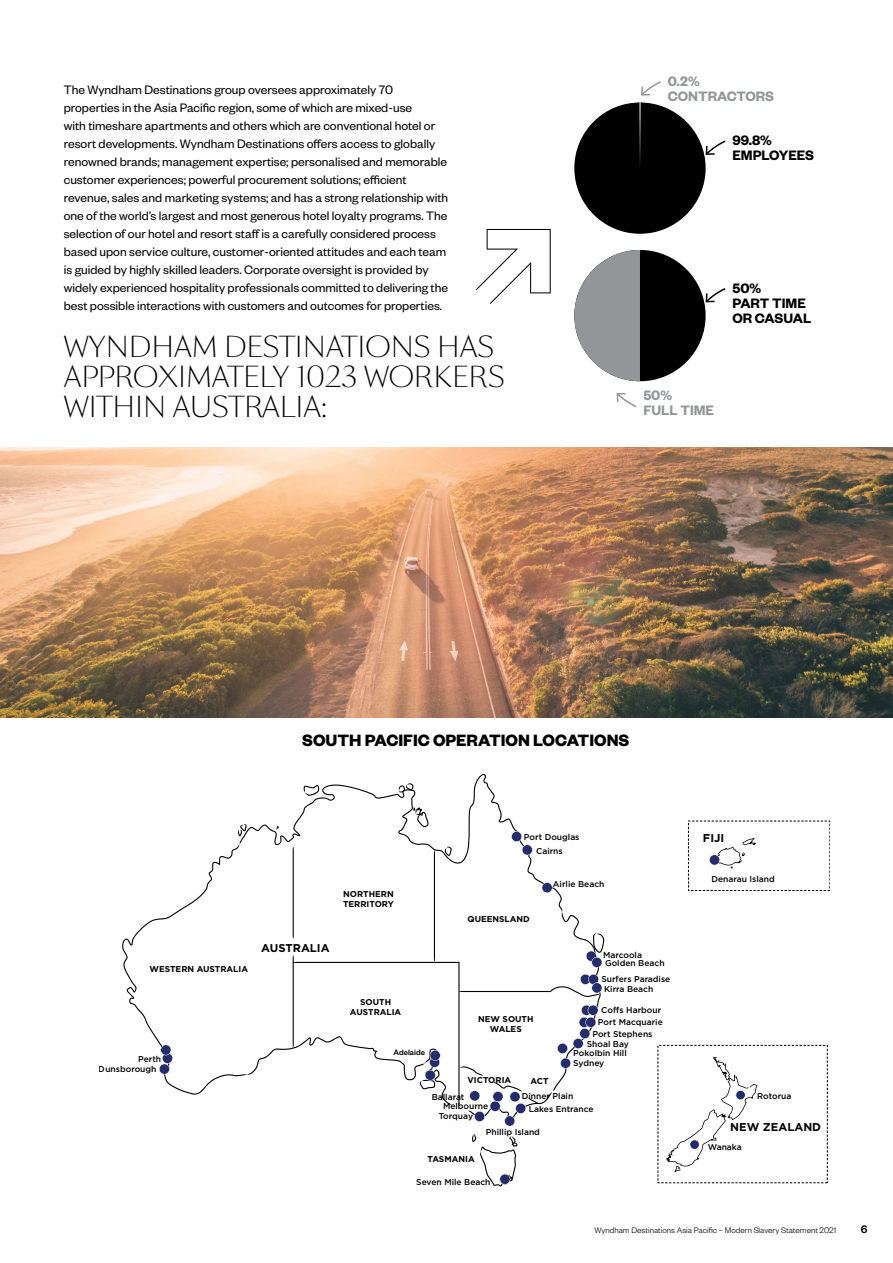
<style>
.page{position:relative;width:893px;height:1263px;background:#fff}
.page>*{position:absolute;margin:0;border:0;box-sizing:border-box;transform-origin:0 0}
.t1{font:300 27px/30px "Sang Bleu Sans";color:#000}
.t2{font:700 18px "Founders Grotesk";color:#000}
.t3{font:600 15px/15px "Founders Grotesk";color:#000}
.t4{font:600 15px/15px "Founders Grotesk";color:#939598}
.t5{font:13.5px/18px "Founders Grotesk";color:#000}
.t6{font:500 12px "Founders Grotesk";color:#000}
.t7{font:700 11.25px "Gotham";color:#000}
.t8{font:300 9px "Founders Grotesk";color:#000}
.t9{font:500 8.55px/9.3px "Gotham";color:#000}
.t10{font:700 8.55px/10.2px "Gotham";color:#000;text-align:center}
.t11{font:500 8.55px "Founders Grotesk";color:#000}
</style>
<div class="page">
<img style="left:0;top:448px;width:893px;height:270px">
<svg style="left:472px;top:1134px;width:45px;height:52px"></svg>
<svg style="left:666px;top:1057px;width:92px;height:115px"></svg>
<div style="left:690px;top:1140px;width:9px;height:9px;background:#242d69;border-radius:50%"></div>
<div style="left:689px;top:1139px;width:11px;height:11px;border:1px solid #fff;border-radius:50%"></div>
<div style="left:736px;top:1090px;width:9px;height:10px;background:#242d69;border-radius:50%"></div>
<div style="left:735px;top:1090px;width:11px;height:10px;border:1px solid #fff;border-radius:50%"></div>
<svg style="left:709px;top:838px;width:47px;height:30px"></svg>
<svg style="left:122px;top:774px;width:482px;height:352px"></svg>
<div style="left:574px;top:102px;width:132px;height:132px;background:#000;border-radius:50%"></div>
<svg style="left:704px;top:140px;width:22px;height:16px"></svg>
<svg style="left:639px;top:81px;width:24px;height:83px"></svg>
<div style="left:574px;top:250px;width:132px;height:131px;background:#000;border-radius:50%"></div>
<svg style="left:574px;top:250px;width:66px;height:131px"></svg>
<svg style="left:704px;top:288px;width:22px;height:16px"></svg>
<svg style="left:616px;top:393px;width:21px;height:15px"></svg>
<svg style="left:476px;top:229px;width:75px;height:75px"></svg>
<p class="t5" style="left:64px;top:80px;width:386px">The Wyndham Destinations group oversees approximately 70 properties in the Asia Pacific region, some of which are mixed-use<br>with timeshare apartments and others which are conventional hotel or resort developments. Wyndham Destinations offers access to globally renowned brands; management expertise; personalised and memorable customer experiences; powerful procurement solutions; efficient revenue, sales and marketing systems; and has a strong relationship with one of the world’s largest and most generous hotel loyalty programs. The selection of our hotel and resort staff is a carefully considered process based upon service culture, customer-oriented attitudes and each team is guided by highly skilled leaders. Corporate oversight is provided by widely experienced hospitality professionals committed to delivering the best possible interactions with customers and outcomes for properties.</p>
<h1 class="t1" style="left:64px;top:333px;width:443px">WYNDHAM DESTINATIONS HAS<br>APPROXIMATELY 1023 WORKERS<br>WITHIN AUSTRALIA:</h1>
<p class="t4" style="left:668px;top:73px;width:108px">0.2%<br>CONTRACTORS</p>
<p class="t3" style="left:732px;top:132px;width:83px">99.8%<br>EMPLOYEES</p>
<p class="t3" style="left:732px;top:280px;width:80px">50%<br>PART TIME<br>OR CASUAL</p>
<p class="t4" style="left:643px;top:387px;width:72px">50%<br>FULL TIME</p>
<h2 class="t2" style="left:302px;top:729px;width:329px">SOUTH PACIFIC OPERATION LOCATIONS</h2>
<p class="t9" style="left:524px;top:832px;width:57px">Port Douglas</p>
<p class="t10" style="left:343px;top:889px;width:52px;text-align:left">NORTHERN<br>TERRITORY</p>
<p class="t9" style="left:536px;top:846px;width:28px">Cairns</p>
<p class="t9" style="left:553px;top:879px;width:53px">Airlie Beach</p>
<p class="t10" style="left:467px;top:913px;width:64px">QUEENSLAND</p>
<p class="t7" style="left:703px;top:832px;width:23px">FIJI</p>
<p class="t9" style="left:711px;top:874px;width:65px">Denarau Island</p>
<p class="t10" style="left:150px;top:964px;width:100px">WESTERN AUSTRALIA</p>
<p class="t7" style="left:261px;top:941px;width:70px">AUSTRALIA</p>
<p class="t9" style="left:99px;top:1053px;width:64px;line-height:10.1px;text-indent:39px">Perth<br>Dunsborough</p>
<p class="t10" style="left:350px;top:996px;width:53px">SOUTH<br>AUSTRALIA</p>
<p class="t11" style="left:394px;top:1047px;width:33px">Adelaide</p>
<p class="t10" style="left:478px;top:1014px;width:57px">NEW SOUTH<br>WALES</p>
<p class="t10" style="left:468px;top:1075px;width:45px">VICTORIA</p>
<p class="t10" style="left:531px;top:1075px;width:20px">ACT</p>
<p class="t9" style="left:603px;top:950px;width:63px;line-height:8.2px">Marcoola<br>Golden Beach</p>
<p class="t9" style="left:604px;top:974px;width:68px;line-height:9.8px;text-indent:-3px">Surfers Paradise<br>Kirra Beach</p>
<p class="t9" style="left:601px;top:1005px;width:61px">Coffs Harbour</p>
<p class="t9" style="left:598px;top:1017px;width:66px">Port Macquarie</p>
<p class="t9" style="left:592px;top:1029px;width:62px">Port Stephens</p>
<p class="t9" style="left:573px;top:1039px;width:57px;text-align:right">Shoal Bay<br>Pokolbin Hill</p>
<p class="t9" style="left:573px;top:1058px;width:33px">Sydney</p>
<p class="t9" style="left:529px;top:1088px;width:66px;line-height:13.8px;text-indent:-7px">Dinner Plain<br>Lakes Entrance</p>
<p class="t9" style="left:486px;top:1127px;width:56px">Phillip Island</p>
<p class="t9" style="left:443px;top:1091px;width:47px;text-indent:-11px">Ballarat<br>Melbourne</p>
<p class="t9" style="left:439px;top:1111px;width:36px">Torquay</p>
<p class="t10" style="left:428px;top:1154px;width:49px">TASMANIA</p>
<p class="t9" style="left:416px;top:1177px;width:76px">Seven Mile Beach</p>
<p class="t9" style="left:757px;top:1091px;width:36px">Rotorua</p>
<p class="t7" style="left:730px;top:1120px;width:92px">NEW ZEALAND</p>
<p class="t9" style="left:708px;top:1142px;width:35px">Wanaka</p>
<p class="t8" style="left:594px;top:1224px;width:243px">Wyndham Destinations Asia Pacific – Modern Slavery Statement 2021</p>
<p class="t6" style="left:861px;top:1222px;width:8px">6</p>
</div>
